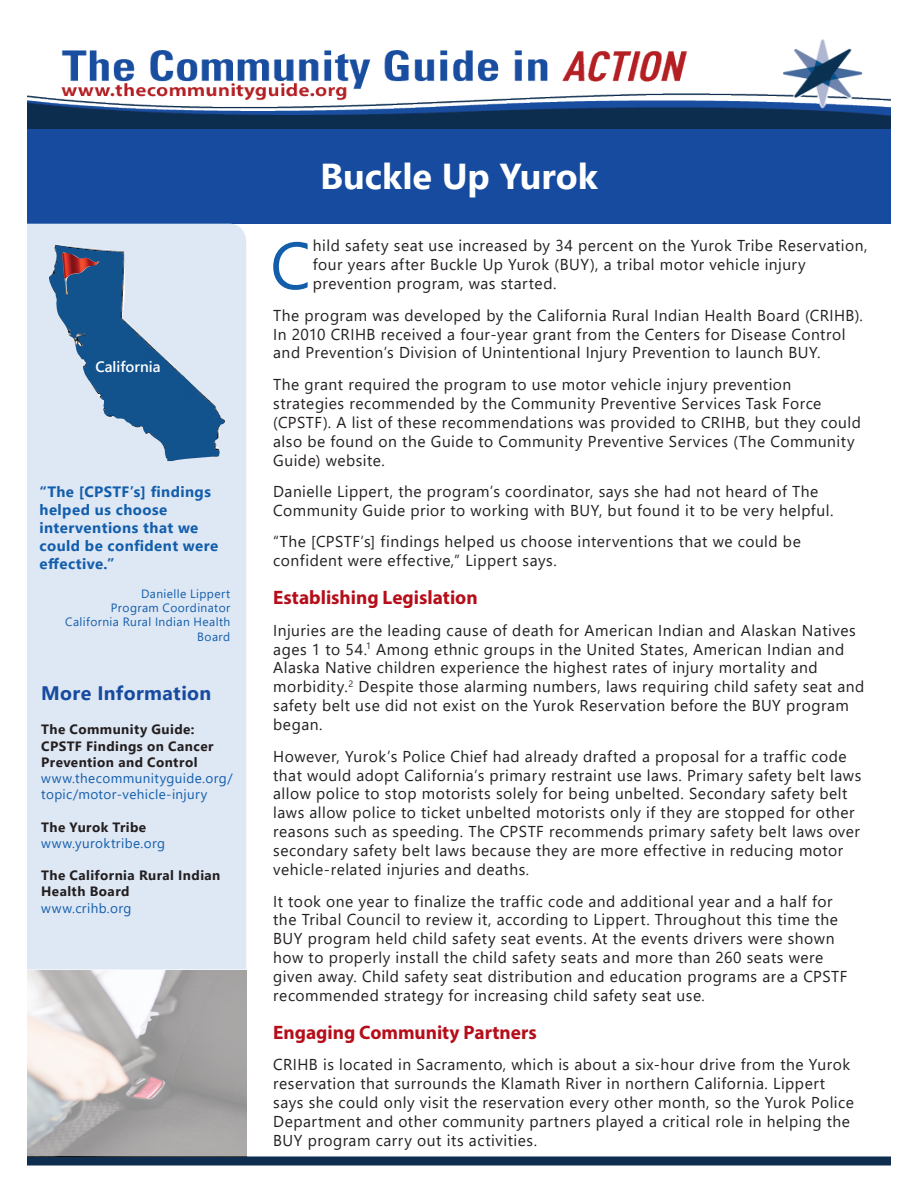
<style>
.page{position:relative;width:918px;height:1188px;background:#fff}
.page>*{position:absolute;margin:0;border:0;box-sizing:border-box;transform-origin:0 0}
.t1{font:66.45px "Segoe UI";color:#125eab}
.t2{font:700 36px "Segoe UI";letter-spacing:-.005em;color:#fff}
.t3{font:700 19.5px "Myriad Pro";color:#b50e1a}
.t4{font:700 19.5px "Segoe UI";letter-spacing:.02em;color:#164ba0}
.t5{font:15.75px/18.9px "Segoe UI";letter-spacing:.03em;color:#231f20}
.t6{font:700 15px/18px "Segoe UI";letter-spacing:.03em;color:#125eab}
.t7{font:600 15px "Segoe UI";color:#fff}
.t8{font:700 13.5px/16.2px "Segoe UI";letter-spacing:.03em;color:#231f20}
.t9{font:13.5px/16.2px "Segoe UI";letter-spacing:.03em;color:#125eab}
.t10{font:12px/14.4px "Segoe UI";letter-spacing:.03em;color:#125eab;text-align:right}
.s1{font-size:15px}
</style>
<div class="page">
<div style="left:27px;top:128px;width:864px;height:95px;background:#164ba0"></div>
<div style="left:27px;top:223px;width:219px;height:933px;background:#dee7f4"></div>
<div style="left:27px;top:1156px;width:864px;height:10px;background:#0e2d4f"></div>
<img style="left:27px;top:39px;width:864px;height:89px">
<img style="left:49px;top:244px;width:176px;height:217px">
<svg style="left:28px;top:969px;width:219px;height:187px;background:#bbb9b8"></svg>
<img style="left:62px;top:252px;width:38px;height:42px">
<p class="t7" style="left:95px;top:354px;width:67px">California</p>
<p class="t6" style="left:40px;top:482px;width:180px">“The [CPSTF’s] findings helped us choose interventions that we could be confident were effective.”</p>
<p class="t10" style="left:141px;top:586px;width:91px">Danielle Lippert</p>
<p class="t10" style="left:111px;top:600px;width:121px">Program Coordinator</p>
<p class="t10" style="left:65px;top:615px;width:167px">California Rural Indian Health<br>Board</p>
<p class="t4" style="left:41px;top:678px;width:172px">More Information</p>
<p class="t8" style="left:41px;top:721px;width:174px">The Community Guide:<br>CPSTF Findings on Cancer<br>Prevention and Control</p>
<p class="t9" style="left:41px;top:770px;width:193px">www.thecommunityguide.org/ topic/motor-vehicle-injury</p>
<p class="t8" style="left:41px;top:819px;width:107px">The Yurok Tribe</p>
<p class="t9" style="left:41px;top:835px;width:126px">www.yuroktribe.org</p>
<p class="t8" style="left:41px;top:867px;width:181px">The California Rural Indian<br>Health Board</p>
<p class="t9" style="left:41px;top:899px;width:92px">www.crihb.org</p>
<p class="t2" style="left:320px;top:147px;width:279px">Buckle Up Yurok</p>
<p class="t1" style="left:270px;top:212px;width:42px">C</p>
<p class="t5" style="left:313px;top:236px;width:556px">hild safety seat use increased by 34 percent on the Yurok Tribe Reservation, four years after Buckle Up Yurok (BUY), a tribal motor vehicle injury prevention program, was started.</p>
<p class="t5" style="left:273px;top:305px;width:591px">The program was developed by the California Rural Indian Health Board (CRIHB).<br>In 2010 CRIHB received a four-year grant from the Centers for Disease Control and Prevention’s Division of Unintentional Injury Prevention to launch BUY.</p>
<p class="t5" style="left:273px;top:375px;width:589px">The grant required the program to use motor vehicle injury prevention strategies recommended by the Community Preventive Services Task Force (CPSTF). A list of these recommendations was provided to CRIHB, but they could also be found on the Guide to Community Preventive Services (The Community Guide) website.</p>
<p class="t5" style="left:273px;top:482px;width:562px">Danielle Lippert, the program’s coordinator, says she had not heard of The<br>Community Guide prior to working with BUY, but found it to be very helpful.</p>
<p class="t5" style="left:273px;top:532px;width:529px">“The [CPSTF’s] findings helped us choose interventions that we could be confident were effective,” Lippert says.</p>
<p class="t3" style="left:273px;top:585px;width:206px">Establishing Legislation</p>
<p class="t5" style="left:273px;top:620px;width:593px">Injuries are the leading cause of death for American Indian and Alaskan Natives ages 1 to 54.<sup>1</sup> Among ethnic groups in the United States, American Indian and Alaska Native children experience the highest rates of injury mortality and morbidity.<sup>2</sup> Despite those alarming numbers, laws requiring child safety seat and safety belt use did not exist on the Yurok Reservation before the BUY program began.</p>
<p class="t5" style="left:273px;top:746px;width:590px">However, Yurok’s Police Chief had already drafted a proposal for a traffic code that would adopt California’s primary restraint use laws. Primary safety belt laws allow police to stop motorists solely for being unbelted. Secondary safety belt laws allow police to ticket unbelted motorists only if they are stopped for other reasons such as speeding. The CPSTF recommends primary safety belt laws over secondary safety belt laws because they are more effective in reducing motor vehicle-related injuries and deaths<span class="s1">.</span></p>
<p class="t5" style="left:273px;top:891px;width:576px">It took one year to finalize the traffic code and additional year and a half for the Tribal Council to review it, according to Lippert. Throughout this time the BUY program held child safety seat events. At the events drivers were shown how to properly install the child safety seats and more than 260 seats were given away. Child safety seat distribution and education programs are a CPSTF recommended strategy for increasing child safety seat use<span class="s1">.</span></p>
<p class="t3" style="left:273px;top:1020px;width:265px">Engaging Community Partners</p>
<p class="t5" style="left:273px;top:1055px;width:582px">CRIHB is located in Sacramento, which is about a six-hour drive from the Yurok reservation that surrounds the Klamath River in northern California. Lippert says she could only visit the reservation every other month, so the Yurok Police Department and other community partners played a critical role in helping the BUY program carry out its activities.</p>
</div>
